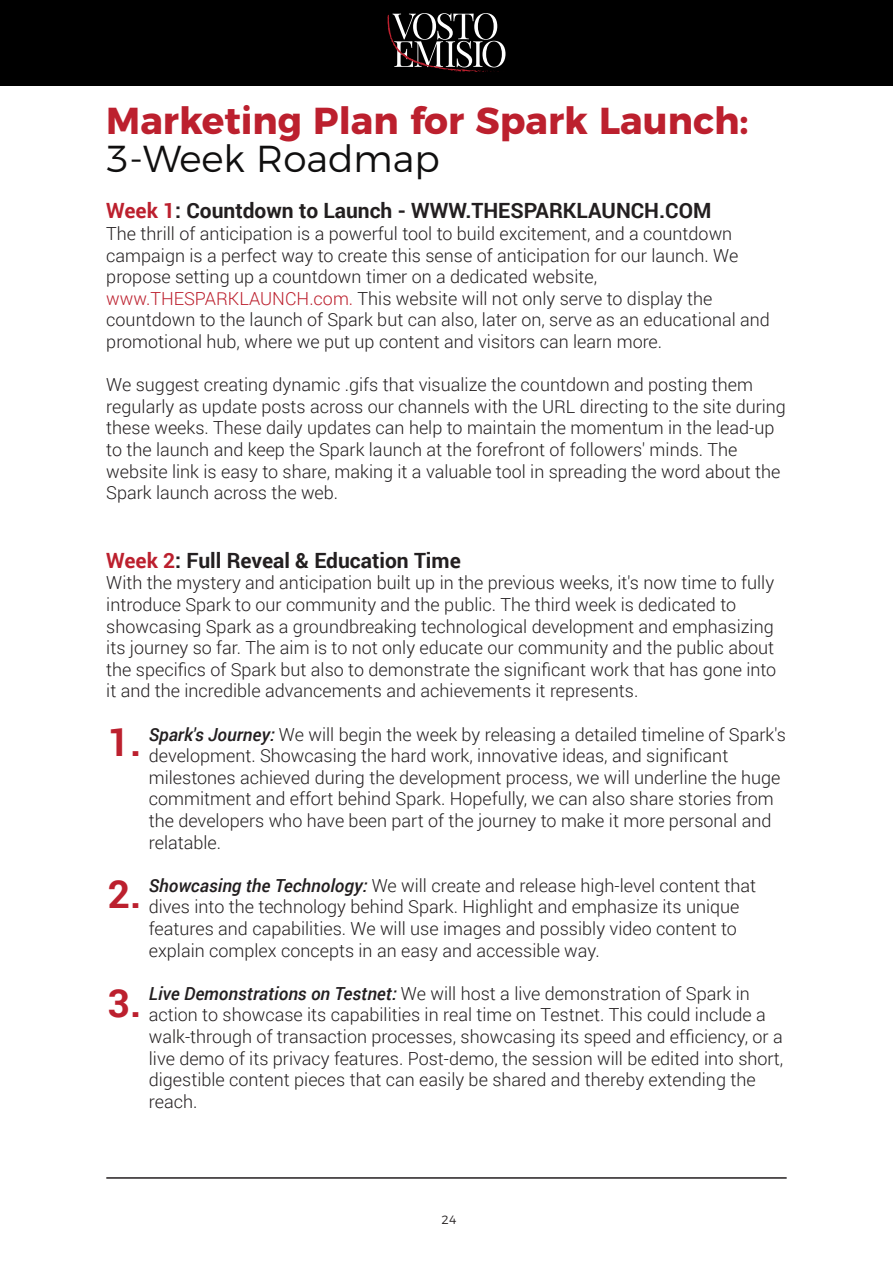
<style>
.page{position:relative;width:893px;height:1263px;background:#fff}
.page>*{position:absolute;margin:0;border:0;box-sizing:border-box;transform-origin:0 0}
.t1{font:700 38.7px "Roboto";color:#bc202e}
.t2{font:700 37.5px "Montserrat";color:#bc202e}
.t3{font:300 37.5px "Montserrat";color:#100f0f}
.t4{font:700 21px "Roboto";color:#231f20}
.t5{font:300 18px/21.6px "Roboto";color:#231f20}
.t6{font:300 12px "Montserrat";color:#231f20}
.s1{color:#bc202e}
.s2{font-weight:500;font-style:italic}
</style>
<div class="page">
<div style="left:0;top:0;width:893px;height:85px;background:#000"></div>
<svg style="left:387px;top:13px;width:118px;height:59px"></svg>
<hr style="left:106px;top:1177px;width:681px;height:2px;background:#231f20">
<h2 class="t2" style="left:106px;top:90px;width:644px">Marketing Plan for Spark Launch:</h2>
<h2 class="t3" style="left:106px;top:129px;width:335px">3-Week Roadmap</h2>
<p class="t4" style="left:106px;top:196px;width:607px"><span class="s1">Week 1</span>: Countdown to Launch - WWW.THESPARKLAUNCH.COM</p>
<p class="t5" style="left:106px;top:222px;width:665px">The thrill of anticipation is a powerful tool to build excitement, and a countdown campaign is a perfect way to create this sense of anticipation for our launch. We propose setting up a countdown timer on a dedicated website, <span class="s1">www.THESPARKLAUNCH.com.</span> This website will not only serve to display the countdown to the launch of Spark but can also, later on, serve as an educational and promotional hub, where we put up content and visitors can learn more.</p>
<p class="t5" style="left:106px;top:373px;width:681px">We suggest creating dynamic .gifs that visualize the countdown and posting them regularly as update posts across our channels with the URL directing to the site during these weeks. These daily updates can help to maintain the momentum in the lead-up to the launch and keep the Spark launch at the forefront of followers' minds. The website link is easy to share, making it a valuable tool in spreading the word about the Spark launch across the web.</p>
<p class="t4" style="left:106px;top:545px;width:356px"><span class="s1">Week 2</span>: Full Reveal &amp; Education Time</p>
<p class="t5" style="left:106px;top:571px;width:671px">With the mystery and anticipation built up in the previous weeks, it's now time to fully introduce Spark to our community and the public. The third week is dedicated to showcasing Spark as a groundbreaking technological development and emphasizing its journey so far. The aim is to not only educate our community and the public about the specifics of Spark but also to demonstrate the significant work that has gone into it and the incredible advancements and achievements it represents.</p>
<p class="t5" style="left:149px;top:723px;width:639px"><span class="s2">Spark's Journey:</span> We will begin the week by releasing a detailed timeline of Spark's development. Showcasing the hard work, innovative ideas, and significant milestones achieved during the development process, we will underline the huge commitment and effort behind Spark. Hopefully, we can also share stories from the developers who have been part of the journey to make it more personal and relatable.</p>
<p class="t5" style="left:149px;top:874px;width:609px"><span class="s2">Showcasing the Technology:</span> We will create and release high-level content that dives into the technology behind Spark. Highlight and emphasize its unique features and capabilities. We will use images and possibly video content to explain complex concepts in an easy and accessible way.</p>
<p class="t5" style="left:149px;top:982px;width:636px"><span class="s2">Live Demonstrations on Testnet:</span> We will host a live demonstration of Spark in action to showcase its capabilities in real time on Testnet. This could include a walk-through of transaction processes, showcasing its speed and efficiency, or a live demo of its privacy features. Post-demo, the session will be edited into short, digestible content pieces that can easily be shared and thereby extending the reach.</p>
<h1 class="t1" style="left:108px;top:715px;width:35px">1.</h1>
<h1 class="t1" style="left:108px;top:867px;width:35px">2.</h1>
<h1 class="t1" style="left:108px;top:975px;width:35px">3.</h1>
<p class="t6" style="left:442px;top:1211px;width:16px">24</p>
</div>
